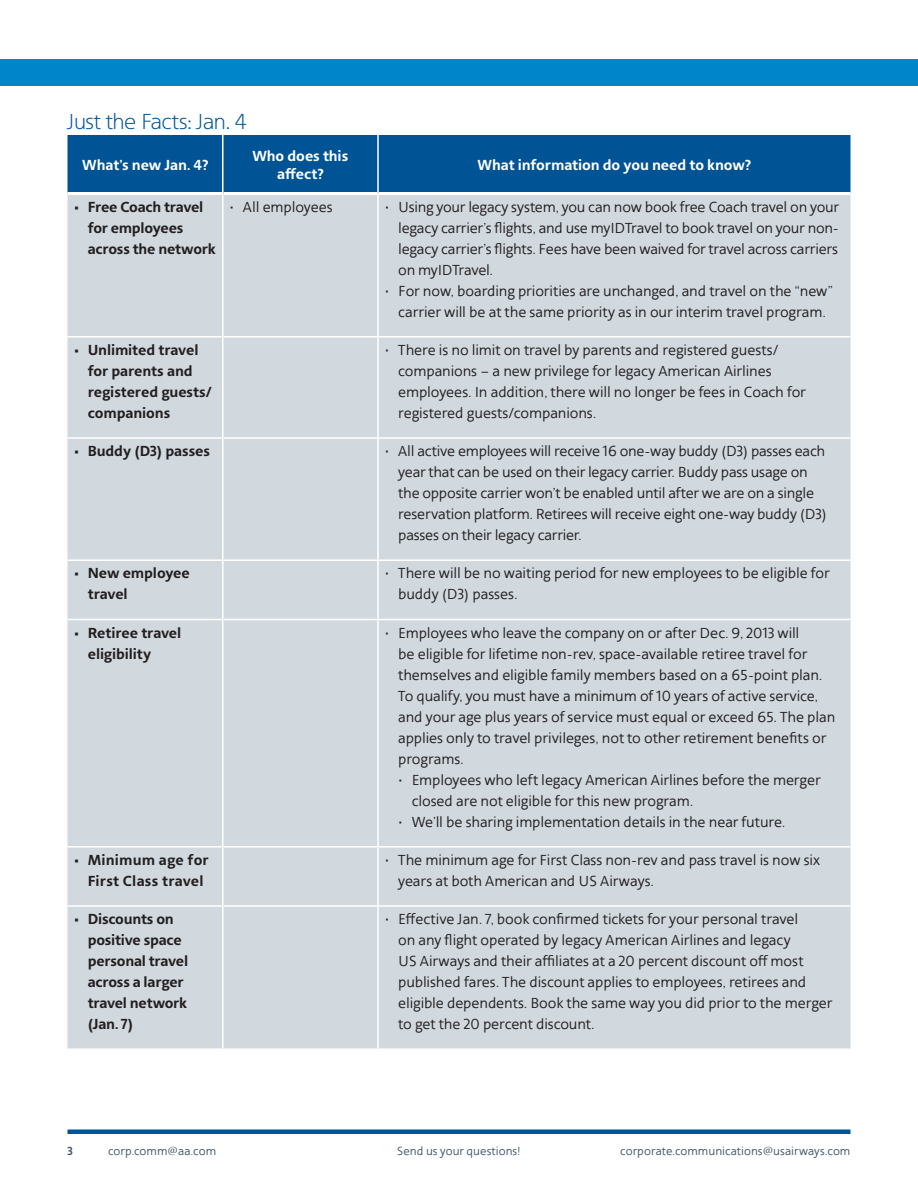
<style>
.page{position:relative;width:918px;height:1188px;background:#fff}
.page>*{position:absolute;margin:0;border:0;box-sizing:border-box;transform-origin:0 0}
.Body_copy_arr{font:300 22.35px "American Sans";letter-spacing:-.02em;color:#005495}
.t1{font:15px/21px "American Sans";letter-spacing:-.01em;color:#231f20}
.t2{font:700 15px/21px "American Sans";letter-spacing:-.01em;color:#231f20}
.t3{font:700 15px/18px "American Sans";letter-spacing:-.005em;color:#fff;text-align:center}
.t4{font:700 15px/21px "American Sans";letter-spacing:.015em;color:#231f20;text-align:center}
.t5{font:12px "American Sans";color:#445869}
.t6{font:700 12px "American Sans";color:#445869}
</style>
<div class="page">
<hr style="left:68px;top:1130px;width:782px;height:4px;background:#005495">
<div style="left:0;top:59px;width:918px;height:27px;background:#0084ca"></div>
<div style="left:68px;top:135px;width:782px;height:57px;background:#005495"></div>
<div style="left:68px;top:195px;width:782px;height:853px;background:#d1d9df"></div>
<hr style="left:377px;top:135px;width:2px;height:59px;background:#fff">
<hr style="left:377px;top:194px;width:2px;height:142px;background:#fff">
<hr style="left:377px;top:338px;width:2px;height:99px;background:#fff">
<hr style="left:377px;top:439px;width:2px;height:121px;background:#fff">
<hr style="left:377px;top:561px;width:2px;height:58px;background:#fff">
<hr style="left:377px;top:620px;width:2px;height:226px;background:#fff">
<hr style="left:377px;top:848px;width:2px;height:57px;background:#fff">
<hr style="left:377px;top:907px;width:2px;height:141px;background:#fff">
<hr style="left:222px;top:135px;width:2px;height:59px;background:#fff">
<hr style="left:222px;top:194px;width:2px;height:142px;background:#fff">
<hr style="left:222px;top:338px;width:2px;height:99px;background:#fff">
<hr style="left:222px;top:439px;width:2px;height:121px;background:#fff">
<hr style="left:222px;top:561px;width:2px;height:58px;background:#fff">
<hr style="left:222px;top:620px;width:2px;height:226px;background:#fff">
<hr style="left:222px;top:848px;width:2px;height:57px;background:#fff">
<hr style="left:222px;top:907px;width:2px;height:141px;background:#fff">
<hr style="left:68px;top:336px;width:155px;height:2px;background:#fff">
<hr style="left:223px;top:336px;width:155px;height:2px;background:#fff">
<hr style="left:378px;top:336px;width:472px;height:2px;background:#fff">
<hr style="left:68px;top:437px;width:155px;height:2px;background:#fff">
<hr style="left:223px;top:437px;width:155px;height:2px;background:#fff">
<hr style="left:378px;top:437px;width:472px;height:2px;background:#fff">
<hr style="left:68px;top:619px;width:155px;height:1px;background:#fff">
<hr style="left:223px;top:619px;width:155px;height:1px;background:#fff">
<hr style="left:378px;top:619px;width:472px;height:1px;background:#fff">
<hr style="left:68px;top:905px;width:155px;height:2px;background:#fff">
<hr style="left:223px;top:905px;width:155px;height:2px;background:#fff">
<hr style="left:378px;top:905px;width:472px;height:2px;background:#fff">
<hr style="left:68px;top:560px;width:155px;height:1px;background:#fff">
<hr style="left:223px;top:560px;width:155px;height:1px;background:#fff">
<hr style="left:378px;top:560px;width:472px;height:1px;background:#fff">
<hr style="left:68px;top:846px;width:155px;height:2px;background:#fff">
<hr style="left:223px;top:846px;width:155px;height:2px;background:#fff">
<hr style="left:378px;top:846px;width:472px;height:2px;background:#fff">
<p class="Body_copy_arr" style="left:68px;top:109px;width:181px">Just the Facts: Jan. 4</p>
<p class="t3" style="left:82px;top:157px;width:127px">What’s new Jan. 4?</p>
<p class="t3" style="left:252px;top:148px;width:97px">Who does this affect?</p>
<p class="t3" style="left:478px;top:157px;width:275px">What information do you need to know?</p>
<p class="t2" style="left:88px;top:197px;width:129px;text-indent:-14px">• Free Coach travel for employees across the network</p>
<p class="t1" style="left:230px;top:196px;width:105px">• All employees</p>
<p class="t1" style="left:398px;top:196px;width:442px;text-align:justify;text-indent:-14px">• Using your legacy system, you can now book free Coach travel on your legacy carrier’s flights, and use myIDTravel to book travel on your non&shy;legacy carrier’s flights. Fees have been waived for travel across carriers on myIDTravel.</p>
<p class="t1" style="left:385px;top:280px;width:450px;text-align:center">• For now, boarding priorities are unchanged, and travel on the “new” carrier will be at the same priority as in our interim travel program.</p>
<p class="t2" style="left:88px;top:340px;width:126px;text-indent:-14px">• Unlimited travel for parents and registered guests/ companions</p>
<p class="t1" style="left:398px;top:339px;width:409px;text-indent:-14px">• There is no limit on travel by parents and registered guests/ companions – a new privilege for legacy American Airlines employees. In addition, there will no longer be fees in Coach for registered guests/companions.</p>
<p class="t2" style="left:74px;top:441px;width:137px">• Buddy (D3) passes</p>
<p class="t1" style="left:398px;top:441px;width:430px;text-indent:-14px">• All active employees will receive 16 one-way buddy (D3) passes each year that can be used on their legacy carrier. Buddy pass usage on the opposite carrier won’t be enabled until after we are on a single reservation platform. Retirees will receive eight one-way buddy (D3) passes on their legacy carrier.</p>
<p class="t2" style="left:88px;top:564px;width:104px;text-indent:-14px">• New employee travel</p>
<p class="t1" style="left:398px;top:563px;width:433px;text-indent:-14px">• There will be no waiting period for new employees to be eligible for buddy (D3) passes.</p>
<p class="t2" style="left:88px;top:623px;width:95px;text-indent:-14px">• Retiree travel eligibility</p>
<p class="t1" style="left:398px;top:622px;width:439px;text-indent:-14px">• Employees who leave the company on or after Dec. 9, 2013 will<br>be eligible for lifetime non-rev, space-available retiree travel for themselves and eligible family members based on a 65-point plan.<br>To qualify, you must have a minimum of 10 years of active service, and your age plus years of service must equal or exceed 65. The plan applies only to travel privileges, not to other retirement benefits or programs.</p>
<p class="t1" style="left:412px;top:769px;width:410px;text-indent:-14px">• Employees who left legacy American Airlines before the merger closed are not eligible for this new program.</p>
<p class="t1" style="left:398px;top:811px;width:388px">• We’ll be sharing implementation details in the near future.</p>
<p class="t4" style="left:74px;top:850px;width:136px">• Minimum age for<br>First Class travel</p>
<p class="t1" style="left:398px;top:849px;width:423px;text-indent:-14px">• The minimum age for First Class non-rev and pass travel is now six years at both American and US Airways.</p>
<p class="t2" style="left:88px;top:909px;width:102px;text-indent:-14px">• Discounts on positive space personal travel across a larger travel network (Jan. 7)</p>
<p class="t1" style="left:398px;top:909px;width:436px;text-indent:-14px">• Effective Jan. 7, book confirmed tickets for your personal travel<br>on any flight operated by legacy American Airlines and legacy<br>US Airways and their affiliates at a 20 percent discount off most published fares. The discount applies to employees, retirees and eligible dependents. Book the same way you did prior to the merger to get the 20 percent discount.</p>
<p class="t6" style="left:68px;top:1144px;width:7px">3</p>
<p class="t5" style="left:108px;top:1144px;width:110px">corp.comm@aa.com</p>
<p class="t5" style="left:397px;top:1144px;width:125px">Send us your questions!</p>
<p class="t5" style="left:620px;top:1144px;width:232px">corporate.communications@usairways.com</p>
</div>
